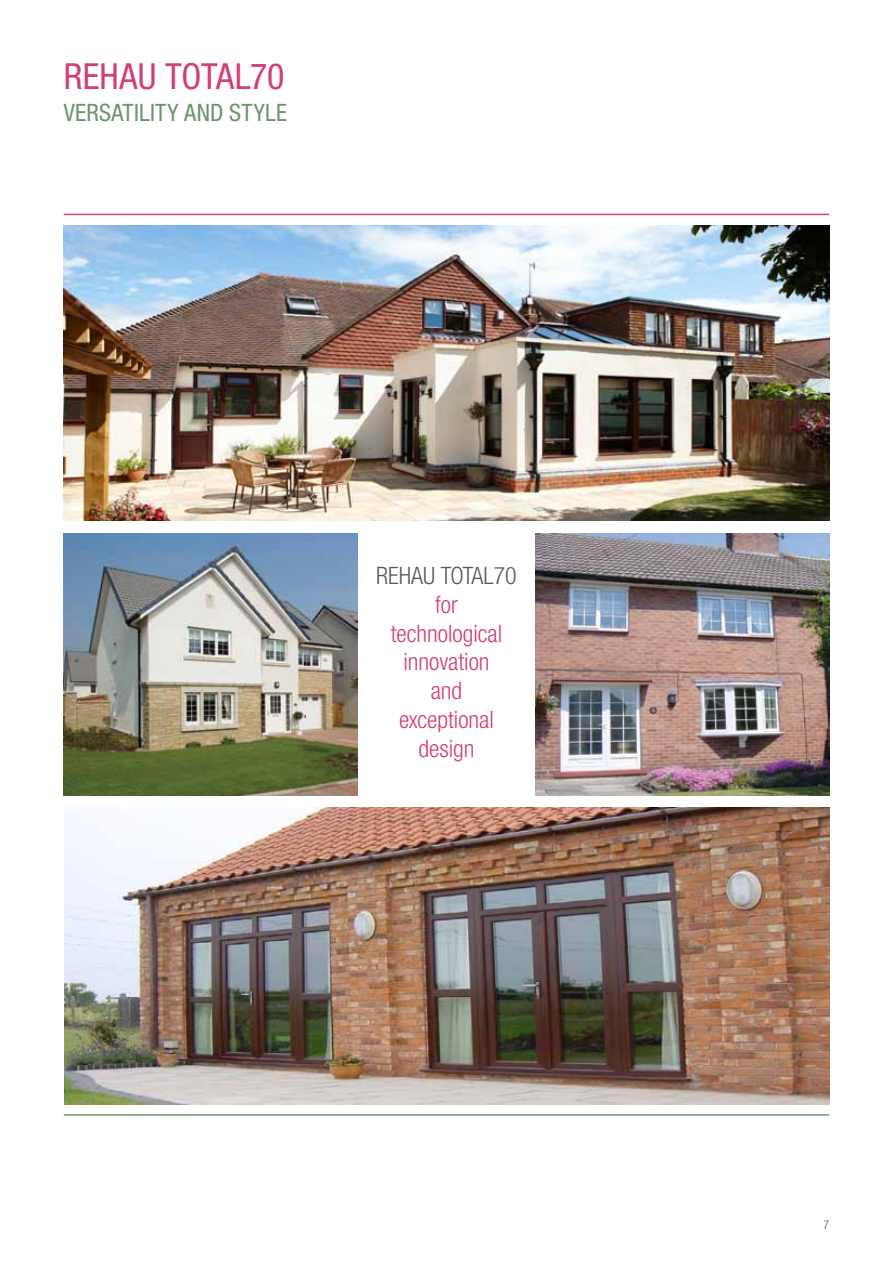
<style>
.page{position:relative;width:893px;height:1263px;background:#fff}
.page>*{position:absolute;margin:0;border:0;box-sizing:border-box;transform-origin:0 0}
.t1{font:condensed 36px "Helvetica Neue LTW1 G";letter-spacing:.005em;color:#d13f76}
.t2{font:300 condensed 24px/28.8px "Helvetica Neue LTW1 G";color:#d13f76;text-align:center}
.t3{font:condensed 24px "Helvetica Neue LTW1 G";letter-spacing:.01em;color:#699667}
.t4{font:300 condensed 24px "Helvetica Neue LTW1 G";color:#58595b}
.t5{font:300 condensed 12px "Helvetica Neue LTW1 G";color:#58595b}
</style>
<div class="page">
<img style="left:64px;top:225px;width:765px;height:296px">
<hr style="left:64px;top:214px;width:765px;height:1px;background:#d13f76">
<hr style="left:64px;top:1114px;width:765px;height:2px;background:#699667">
<img style="left:64px;top:534px;width:293px;height:261px">
<img style="left:536px;top:534px;width:293px;height:261px">
<img style="left:64px;top:808px;width:765px;height:296px">
<h1 class="t1" style="left:64px;top:56px;width:222px">REHAU TOTAL70</h1>
<p class="t3" style="left:64px;top:98px;width:70px">VERSATILITY</p>
<p class="t3" style="left:184px;top:98px;width:105px">AND STYLE</p>
<p class="t4" style="left:376px;top:561px;width:142px">REHAU TOTAL70</p>
<p class="t2" style="left:391px;top:590px;width:113px">for technological innovation and exceptional design</p>
<p class="t5" style="left:823px;top:1218px;width:7px">7</p>
</div>
